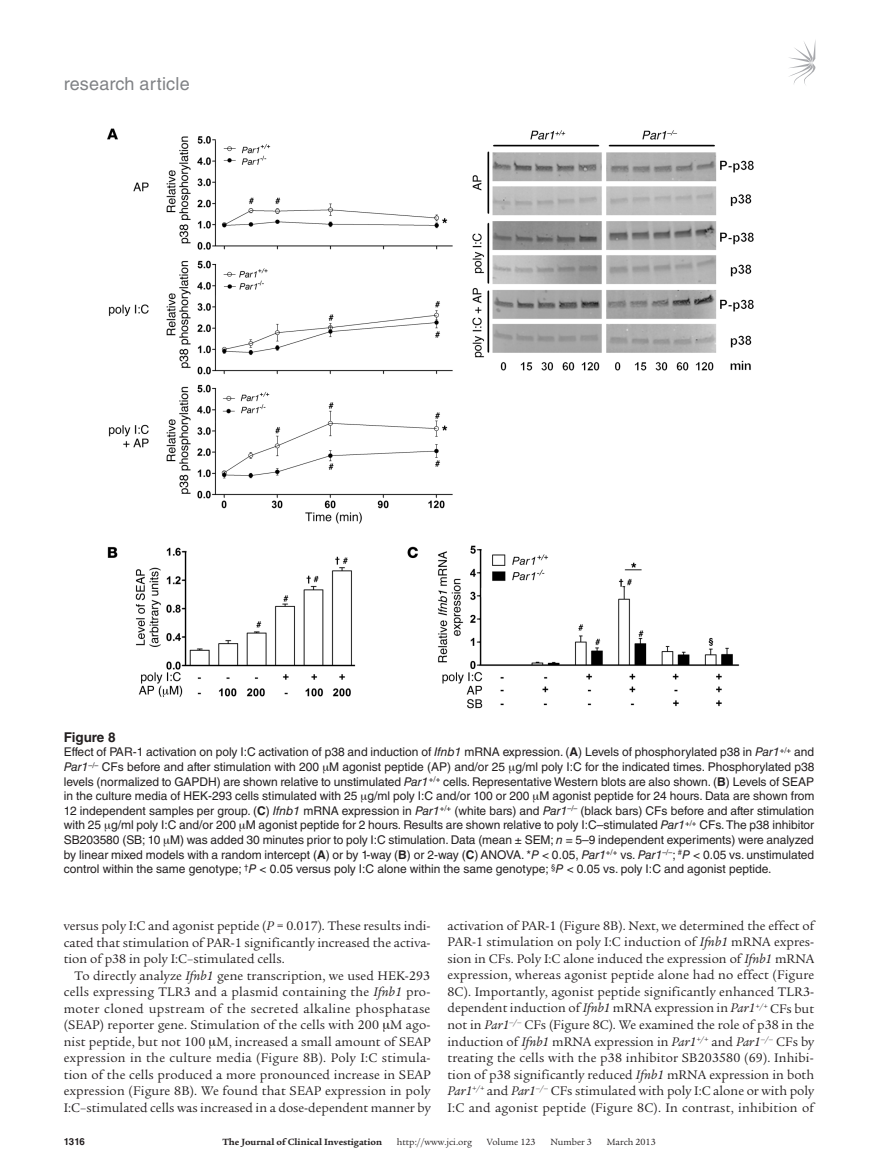
<style>
.page{position:relative;width:878px;height:1175px;background:#fff}
.page>*{position:absolute;margin:0;border:0;box-sizing:border-box;transform-origin:0 0}
.t1{font:18px "Helvetica LT Std";letter-spacing:.01em;color:#808285}
.t2{font:13.5px/16.5px "Legacy Serif Std";color:#231f20;text-align:justify}
.t3{font:700 13.5px "Helvetica LT Std";color:#231f20}
.t4{font:12px/14.7px "Helvetica LT Std";color:#231f20;text-align:justify}
.t5{font:9.75px "Legacy Serif Std";color:#231f20}
.t6{font:700 9.75px "Legacy Serif Std";color:#231f20}
.t7{font:700 9.75px "Helvetica LT Std";color:#231f20}
.s1{font-style:italic}
.s2{font-weight:700}
</style>
<div class="page">
<svg style="left:789px;top:42px;width:26px;height:43px"></svg>
<img style="left:107px;top:128px;width:647px;height:580px">
<h1 class="t1" style="left:64px;top:73px;width:127px">research article</h1>
<p class="t3" style="left:64px;top:728px;width:53px">Figure 8</p>
<p class="t4" style="left:64px;top:744px;width:752px">Effect of PAR-1 activation on poly I:C activation of p38 and induction of <span class="s1">Ifnb1</span> mRNA expression. (<span class="s2">A</span>) Levels of phosphorylated p38 in <span class="s1">Par1</span><sup>+/+</sup> and <span class="s1">Par1</span><sup>–/–</sup> CFs before and after stimulation with 200 M agonist peptide (AP) and/or 25 g/ml poly I:C for the indicated times. Phosphorylated p38 levels (normalized to GAPDH) are shown relative to unstimulated <span class="s1">Par1</span><sup>+/+</sup> cells. Representative Western blots are also shown. (<span class="s2">B</span>) Levels of SEAP in the culture media of HEK-293 cells stimulated with 25 g/ml poly I:C and/or 100 or 200 M agonist peptide for 24 hours. Data are shown from 12 independent samples per group. (<span class="s2">C</span>) <span class="s1">Ifnb1</span> mRNA expression in <span class="s1">Par1</span><sup>+/+</sup> (white bars) and <span class="s1">Par1</span><sup>–/–</sup> (black bars) CFs before and after stimulation with 25 g/ml poly I:C and/or 200 M agonist peptide for 2 hours. Results are shown relative to poly I:C–stimulated <span class="s1">Par1</span><sup>+/+</sup> CFs. The p38 inhibitor SB203580 (SB; 10 M) was added 30 minutes prior to poly I:C stimulation. Data (mean ± SEM; <span class="s1">n</span> = 5–9 independent experiments) were analyzed by linear mixed models with a random intercept (<span class="s2">A</span>) or by 1-way (<span class="s2">B</span>) or 2-way (<span class="s2">C</span>) ANOVA. *<span class="s1">P</span> &lt; 0.05, <span class="s1">Par1</span><sup>+/+</sup> vs. <span class="s1">Par1</span><sup>–/–</sup>; <sup>#</sup><span class="s1">P</span> &lt; 0.05 vs. unstimulated control within the same genotype; <sup>†</sup><span class="s1">P</span> &lt; 0.05 versus poly I:C alone within the same genotype; <sup>§</sup><span class="s1">P</span> &lt; 0.05 vs. poly I:C and agonist peptide.</p>
<p class="t2" style="left:64px;top:917px;width:368px">versus poly I:C and agonist peptide (<span class="s1">P</span> = 0.017). These results indi&shy;cated that stimulation of PAR-1 significantly increased the activa&shy;tion of p38 in poly I:C–stimulated cells.</p>
<p class="t2" style="left:64px;top:967px;width:368px;text-indent:11px">To directly analyze <span class="s1">Ifnb1</span> gene transcription, we used HEK-293 cells expressing TLR3 and a plasmid containing the <span class="s1">Ifnb1</span> pro&shy;moter cloned upstream of the secreted alkaline phosphatase (SEAP) reporter gene. Stimulation of the cells with 200 M ago&shy;nist peptide, but not 100 M, increased a small amount of SEAP expression in the culture media (Figure 8B). Poly I:C stimula&shy;tion of the cells produced a more pronounced increase in SEAP expression (Figure 8B). We found that SEAP expression in poly I:C–stimulated cells was increased in a dose-dependent manner by</p>
<p class="t2" style="left:447px;top:917px;width:368px">activation of PAR-1 (Figure 8B). Next, we determined the effect of PAR-1 stimulation on poly I:C induction of <span class="s1">Ifnb1</span> mRNA expres&shy;sion in CFs. Poly I:C alone induced the expression of <span class="s1">Ifnb1</span> mRNA expression, whereas agonist peptide alone had no effect (Figure 8C). Importantly, agonist peptide significantly enhanced TLR3- dependent induction of <span class="s1">Ifnb1</span> mRNA expression in <span class="s1">Par1</span><sup>+/+</sup> CFs but not in <span class="s1">Par1</span><sup>–/–</sup> CFs (Figure 8C). We examined the role of p38 in the induction of <span class="s1">Ifnb1</span> mRNA expression in <span class="s1">Par1</span><sup>+/+</sup> and <span class="s1">Par1</span><sup>–/–</sup> CFs by treating the cells with the p38 inhibitor SB203580 (69). Inhibi&shy;tion of p38 significantly reduced <span class="s1">Ifnb1</span> mRNA expression in both <span class="s1">Par1</span><sup>+/+</sup> and <span class="s1">Par1</span><sup>–/–</sup> CFs stimulated with poly I:C alone or with poly I:C and agonist peptide (Figure 8C). In contrast, inhibition of</p>
<p class="t7" style="left:64px;top:1135px;width:23px">1316</p>
<p class="t6" style="left:222px;top:1135px;width:161px">The Journal of Clinical Investigation</p>
<p class="t5" style="left:397px;top:1136px;width:77px">http://www.jci.org</p>
<p class="t5" style="left:486px;top:1136px;width:50px">Volume 123</p>
<p class="t5" style="left:550px;top:1136px;width:43px">Number 3</p>
<p class="t5" style="left:606px;top:1136px;width:51px">March 2013</p>
</div>
